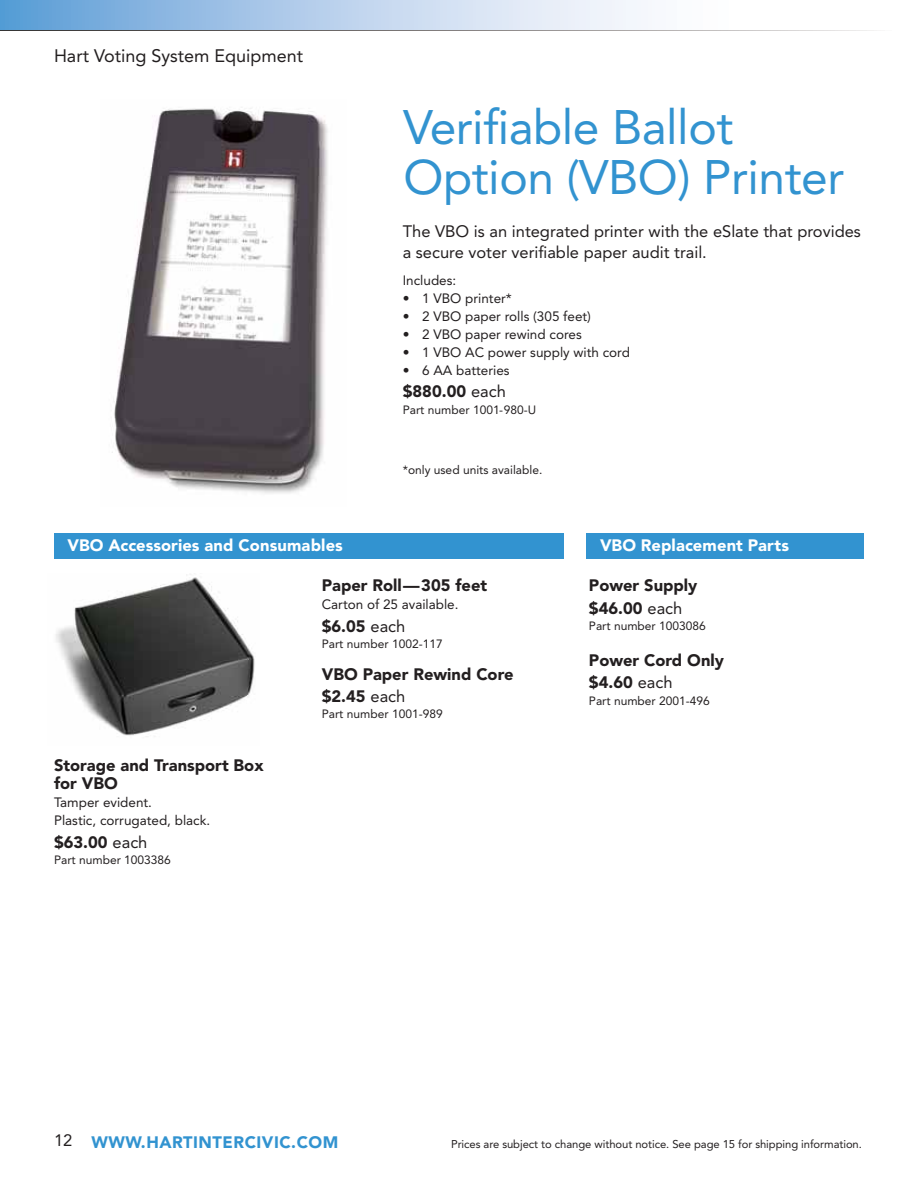
<style>
.page{position:relative;width:918px;height:1188px;background:#fff}
.page>*{position:absolute;margin:0;border:0;box-sizing:border-box;transform-origin:0 0}
.t1{font:48px/49.5px "Avenir LT Std";letter-spacing:-.01em;color:#3293d0}
.t2{font:18px "Avenir LT Std";color:#231f20}
.t3{font:900 16.5px/22.4px "Avenir LT Std";color:#231f20}
.t4{font:16.5px/21px "Avenir LT Std";color:#231f20}
.t5{font:900 16.5px "Avenir LT Std";letter-spacing:.005em;color:#fff}
.t6{font:900 16.5px "Avenir LT Std";letter-spacing:.03em;color:#3293d0}
.t7{font:13.5px/18px "Avenir LT Std";color:#231f20}
.t8{font:12px "Avenir LT Std";color:#231f20}
.t9{font:11.25px "Avenir LT Std";letter-spacing:-.005em;color:#231f20}
.s1{font-weight:400}
</style>
<div class="page">
<svg style="left:0;top:0;width:641px;height:30px;background:#b0cdea"></svg>
<svg style="left:0;top:30px;width:877px;height:1px"></svg>
<img style="left:112px;top:108px;width:216px;height:386px">
<img style="left:56px;top:574px;width:199px;height:163px">
<div style="left:587px;top:533px;width:277px;height:25px;background:#3293d0"></div>
<div style="left:54px;top:533px;width:509px;height:25px;background:#3293d0"></div>
<h2 class="t2" style="left:54px;top:48px;width:251px">Hart Voting System Equipment</h2>
<h1 class="t1" style="left:404px;top:107px;width:442px">Verifiable Ballot<br>Option (VBO) Printer</h1>
<p class="t4" style="left:403px;top:222px;width:460px">The VBO is an integrated printer with the eSlate that provides a secure voter verifiable paper audit trail.</p>
<p class="t7" style="left:403px;top:272px;width:55px">Includes:</p>
<p class="t7" style="left:403px;top:290px;width:111px">• 1 VBO printer*</p>
<p class="t7" style="left:403px;top:308px;width:190px">• 2 VBO paper rolls (305 feet)</p>
<p class="t7" style="left:403px;top:326px;width:181px">• 2 VBO paper rewind cores</p>
<p class="t7" style="left:403px;top:344px;width:229px">• 1 VBO AC power supply with cord</p>
<p class="t7" style="left:403px;top:362px;width:108px">• 6 AA batteries</p>
<p class="t3" style="left:403px;top:382px;width:105px">$880.00 <span class="s1">each</span></p>
<p class="t8" style="left:403px;top:405px;width:135px">Part number 1001-980-U</p>
<p class="t8" style="left:403px;top:465px;width:141px">*only used units available.</p>
<p class="t5" style="left:68px;top:539px;width:277px">VBO Accessories and Consumables</p>
<p class="t5" style="left:600px;top:539px;width:191px">VBO Replacement Parts</p>
<p class="t3" style="left:54px;top:758px;width:211px;line-height:18px">Storage and Transport Box for VBO</p>
<p class="t7" style="left:54px;top:795px;width:158px">Tamper evident.<br>Plastic, corrugated, black.</p>
<p class="t3" style="left:54px;top:832px;width:95px">$63.00 <span class="s1">each</span></p>
<p class="t8" style="left:54px;top:855px;width:118px">Part number 1003386</p>
<p class="t3" style="left:322px;top:576px;width:167px">Paper Roll—305 feet</p>
<p class="t7" style="left:322px;top:597px;width:138px">Carton of 25 available.</p>
<p class="t3" style="left:322px;top:616px;width:85px">$6.05 <span class="s1">each</span></p>
<p class="t8" style="left:322px;top:639px;width:122px">Part number 1002-117</p>
<p class="t3" style="left:322px;top:664px;width:193px">VBO Paper Rewind Core $2.45 <span class="s1">each</span></p>
<p class="t8" style="left:322px;top:709px;width:122px">Part number 1001-989</p>
<p class="t3" style="left:589px;top:576px;width:110px">Power Supply $46.00 <span class="s1">each</span></p>
<p class="t8" style="left:589px;top:621px;width:118px">Part number 1003086</p>
<p class="t3" style="left:589px;top:650px;width:137px">Power Cord Only $4.60 <span class="s1">each</span></p>
<p class="t8" style="left:589px;top:695px;width:122px">Part number 2001-496</p>
<p class="t4" style="left:54px;top:1131px;width:20px">12</p>
<p class="t6" style="left:91px;top:1135px;width:248px">WWW.HARTINTERCIVIC.COM</p>
<p class="t9" style="left:451px;top:1139px;width:412px">Prices are subject to change without notice. See page 15 for shipping information.</p>
</div>
